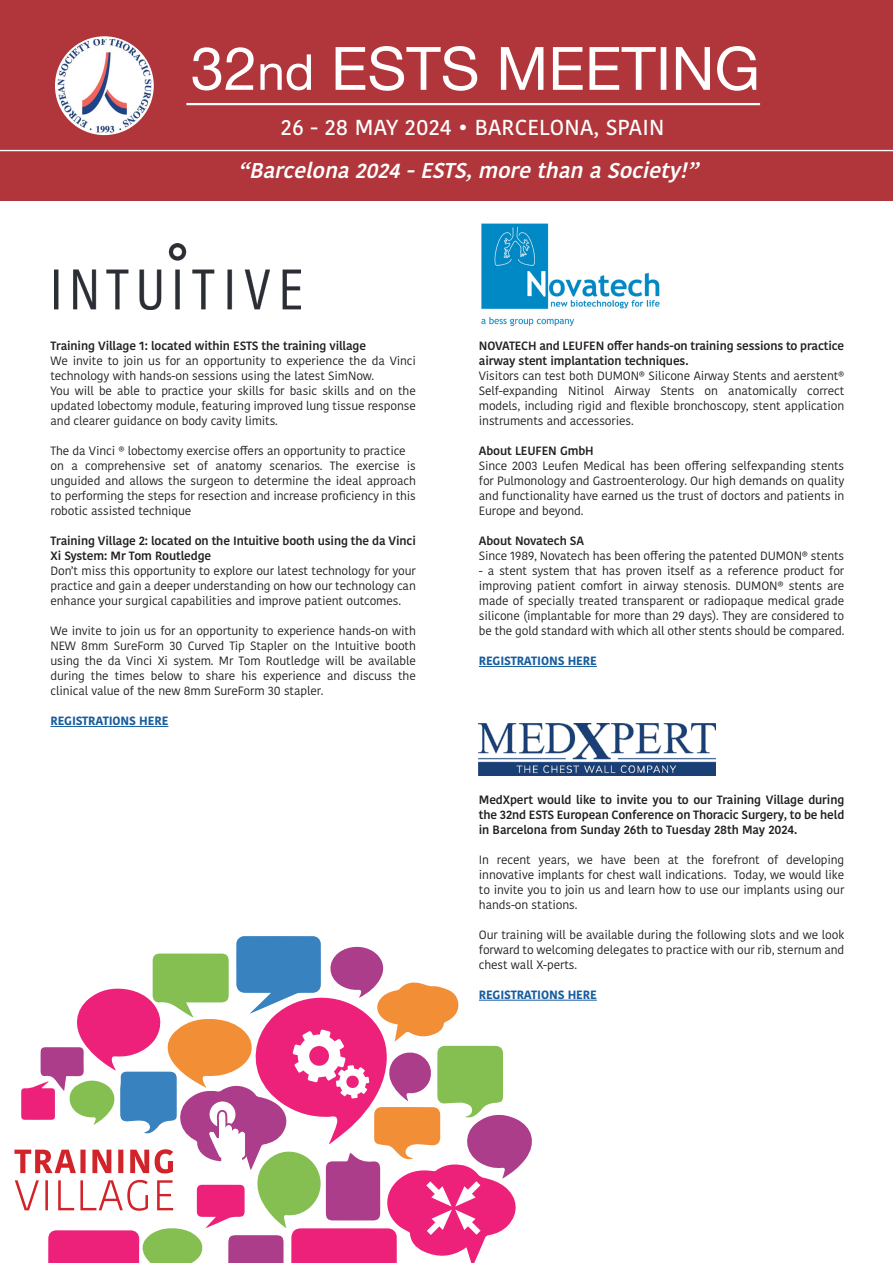
<style>
.page{position:relative;width:893px;height:1263px;background:#fff}
.page>*{position:absolute;margin:0;border:0;box-sizing:border-box;transform-origin:0 0}
.t1{font:500 21.6px "Kohinoor Devanagari";letter-spacing:.01em;color:#fff}
.t2{font:italic 600 21.45px "Kohinoor Telugu";color:#fff}
.t3{font:12px/15px "Kohinoor Bangla";letter-spacing:-.01em;color:#231f20;text-align:justify}
.t4{font:600 12px/15px "Kohinoor Bangla";letter-spacing:-.01em;color:#231f20}
.t5{font:700 12px "Kohinoor Bangla";letter-spacing:-.01em;color:#175d9e}
</style>
<div class="page">
<svg style="left:14px;top:936px;width:523px;height:327px"></svg>
<hr style="left:50px;top:726px;width:118px;height:1px;background:#175d9e">
<hr style="left:479px;top:666px;width:118px;height:1px;background:#175d9e">
<hr style="left:479px;top:1000px;width:118px;height:1px;background:#175d9e">
<img style="left:479px;top:723px;width:236px;height:52px">
<img style="left:54px;top:243px;width:246px;height:67px">
<div style="left:0;top:0;width:893px;height:201px;background:#b0363b"></div>
<hr style="left:0;top:150px;width:893px;height:1px;background:#fff">
<img style="left:57px;top:39px;width:94px;height:94px">
<svg style="left:192px;top:46px;width:564px;height:45px"></svg>
<hr style="left:186px;top:103px;width:574px;height:2px;background:#fff">
<img style="left:481px;top:223px;width:179px;height:104px">
<p class="t1" style="left:281px;top:115px;width:385px">26 - 28 MAY 2024 • BARCELONA, SPAIN</p>
<p class="t2" style="left:238px;top:158px;width:470px">“Barcelona2024-ESTS,morethanaSociety!”</p>
<p class="t4" style="left:50px;top:338px;width:317px">Training Village 1: located within ESTS the training village</p>
<p class="t3" style="left:50px;top:353px;width:367px">We invite to join us for an opportunity to experience the da Vinci technology with hands-on sessions using the latest SimNow.</p>
<p class="t3" style="left:50px;top:383px;width:367px">You will be able to practice your skills for basic skills and on the updated lobectomy module, featuring improved lung tissue response and clearer guidance on body cavity limits.</p>
<p class="t3" style="left:50px;top:443px;width:357px">The da Vinci ® lobectomy exercise offers an opportunity to practice</p>
<p class="t3" style="left:50px;top:458px;width:367px">on a comprehensive set of anatomy scenarios. The exercise is unguided and allows the surgeon to determine the ideal approach to performing the steps for resection and increase proficiency in this</p>
<p class="t3" style="left:50px;top:503px;width:143px">robotic assisted technique</p>
<p class="t4" style="left:50px;top:533px;width:367px">Training Village 2: located on the Intuitive booth using the da Vinci</p>
<p class="t4" style="left:50px;top:548px;width:162px">Xi System: Mr Tom Routledge</p>
<p class="t3" style="left:50px;top:563px;width:367px">Don’t miss this opportunity to explore our latest technology for your practice and gain a deeper understanding on how our technology can enhance your surgical capabilities and improve patient outcomes.</p>
<p class="t3" style="left:50px;top:623px;width:367px">We invite to join us for an opportunity to experience hands-on with NEW 8mm SureForm 30 Curved Tip Stapler on the Intuitive booth using the da Vinci Xi system. Mr Tom Routledge will be available during the times below to share his experience and discuss the clinical value of the new 8mm SureForm 30 stapler.</p>
<p class="t5" style="left:50px;top:710px;width:119px">REGISTRATIONS HERE</p>
<p class="t4" style="left:479px;top:338px;width:367px">NOVATECH and LEUFEN offer hands-on training sessions to practice airway stent implantation techniques.</p>
<p class="t3" style="left:479px;top:368px;width:367px">Visitors can test both DUMON® Silicone Airway Stents and aerstent® Self-expanding Nitinol Airway Stents on anatomically correct models, including rigid and flexible bronchoscopy, stent application instruments and accessories.</p>
<p class="t4" style="left:479px;top:443px;width:116px">About LEUFEN GmbH</p>
<p class="t3" style="left:479px;top:458px;width:367px">Since 2003 Leufen Medical has been offering selfexpanding stents for Pulmonology and Gastroenterology. Our high demands on quality and functionality have earned us the trust of doctors and patients in Europe and beyond.</p>
<p class="t4" style="left:479px;top:533px;width:107px">About Novatech SA</p>
<p class="t3" style="left:479px;top:548px;width:367px">Since 1989, Novatech has been offering the patented DUMON® stents</p>
<p class="t3" style="left:479px;top:563px;width:367px">- a stent system that has proven itself as a reference product for improving patient comfort in airway stenosis. DUMON® stents are made of specially treated transparent or radiopaque medical grade silicone (implantable for more than 29 days). They are considered to be the gold standard with which all other stents should be compared.</p>
<p class="t5" style="left:479px;top:650px;width:119px">REGISTRATIONS HERE</p>
<p class="t4" style="left:479px;top:792px;width:367px;text-align:justify">MedXpert would like to invite you to our Training Village during the 32nd ESTS European Conference on Thoracic Surgery, to be held in Barcelona from Sunday 26th to Tuesday 28th May 2024.</p>
<p class="t3" style="left:479px;top:852px;width:367px">In recent years, we have been at the forefront of developing innovative implants for chest wall indications. Today, we would like to invite you to join us and learn how to use our implants using our hands-on stations.</p>
<p class="t3" style="left:479px;top:927px;width:367px">Our training will be available during the following slots and we look forward to welcoming delegates to practice with our rib, sternum and chest wall X-perts.</p>
<p class="t5" style="left:479px;top:984px;width:119px">REGISTRATIONS HERE</p>
</div>
